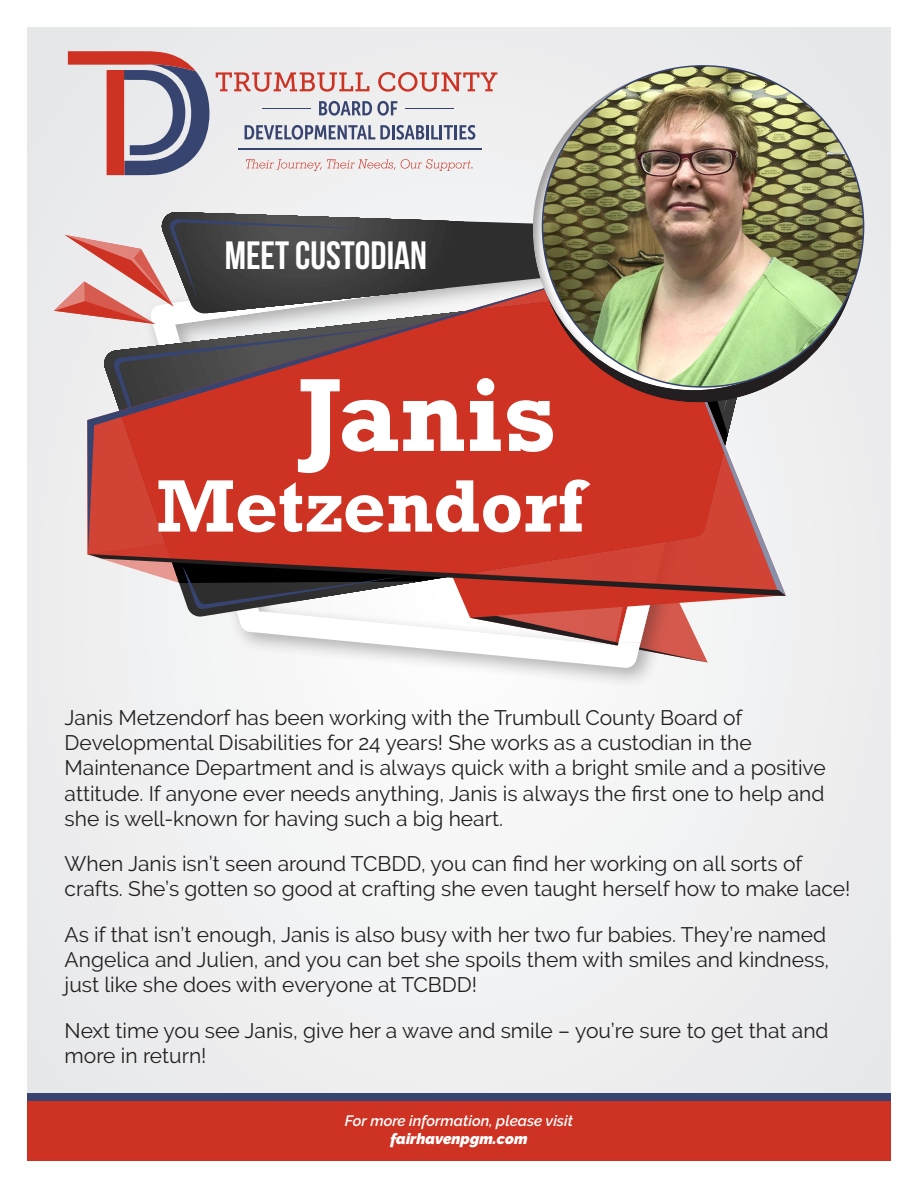
<style>
.page{position:relative;width:918px;height:1188px;background:#fff}
.page>*{position:absolute;margin:0;border:0;box-sizing:border-box;transform-origin:0 0}
.t1{font:700 105.75px "Rockwell";color:#fff}
.t2{font:700 75.45px "Rockwell";color:#fff}
.t3{font:700 39.45px "Bebas Neue";color:#fff}
.t4{font:21px/25.2px "Raleway";color:#231f20}
.t5{font:italic 600 15px/18px "Raleway";color:#fff;text-align:center}
.s1{font-weight:900}
</style>
<div class="page">
<div style="left:27px;top:27px;width:864px;height:1134px;background:#efeff0"></div>
<div style="left:27px;top:1093px;width:864px;height:9px;background:#374470"></div>
<div style="left:143px;top:216px;width:620px;height:474px;background:#231f20;opacity:.33"></div>
<svg style="left:87px;top:328px;width:562px;height:211px;background:#be3c31"></svg>
<svg style="left:649px;top:405px;width:114px;height:134px;fill:#cd3223"></svg>
<svg style="left:54px;top:212px;width:476px;height:116px"></svg>
<svg style="left:87px;top:539px;width:699px;height:124px"></svg>
<div style="left:27px;top:1102px;width:864px;height:59px;background:#cd3223"></div>
<div style="left:535px;top:81px;width:324px;height:324px;background:#231f20;opacity:.44"></div>
<div style="left:530px;top:68px;width:324px;height:324px;background:#231f20;opacity:.44"></div>
<img style="left:542px;top:66px;width:322px;height:321px;border-radius:161px">
<svg style="left:68px;top:51px;width:141px;height:124px"></svg>
<svg style="left:216px;top:72px;width:153px;height:20px"></svg>
<svg style="left:378px;top:72px;width:119px;height:20px"></svg>
<svg style="left:319px;top:101px;width:78px;height:15px"></svg>
<hr style="left:426px;top:125px;width:3px;height:14px;background:#374470">
<svg style="left:431px;top:125px;width:44px;height:15px"></svg>
<hr style="left:405px;top:108px;width:49px;height:1px;background:#374470">
<hr style="left:262px;top:108px;width:49px;height:1px;background:#374470">
<svg style="left:245px;top:125px;width:179px;height:15px"></svg>
<hr style="left:238px;top:150px;width:243px;height:1px;background:#374470">
<hr style="left:238px;top:148px;width:243px;height:1px;background:#374470">
<svg style="left:246px;top:159px;width:227px;height:12px"></svg>
<p class="t3" style="left:225px;top:233px;width:204px">MEET CUSTODIAN</p>
<p class="t1" style="left:298px;top:353px;width:260px">Janis</p>
<p class="t2" style="left:156px;top:462px;width:429px">Metzendorf</p>
<p class="t4" style="left:65px;top:705px;width:763px">Janis Metzendorf has been working with the Trumbull County Board of Developmental Disabilities for 24 years! She works as a custodian in the Maintenance Department and is always quick with a bright smile and a positive attitude. If anyone ever needs anything, Janis is always the first one to help and she is well-known for having such a big heart.</p>
<p class="t4" style="left:65px;top:851px;width:787px">When Janis isn’t seen around TCBDD, you can find her working on all sorts of crafts. She’s gotten so good at crafting she even taught herself how to make lace!</p>
<p class="t4" style="left:65px;top:922px;width:766px">As if that isn’t enough, Janis is also busy with her two fur babies. They’re named<br>Angelica and Julien, and you can bet she spoils them with smiles and kindness, just like she does with everyone at TCBDD!</p>
<p class="t4" style="left:65px;top:1018px;width:766px">Next time you see Janis, give her a wave and smile – you’re sure to get that and more in return!</p>
<p class="t5" style="left:345px;top:1112px;width:230px">For more information, please visit <span class="s1">fairhavenpgm.com</span></p>
</div>
